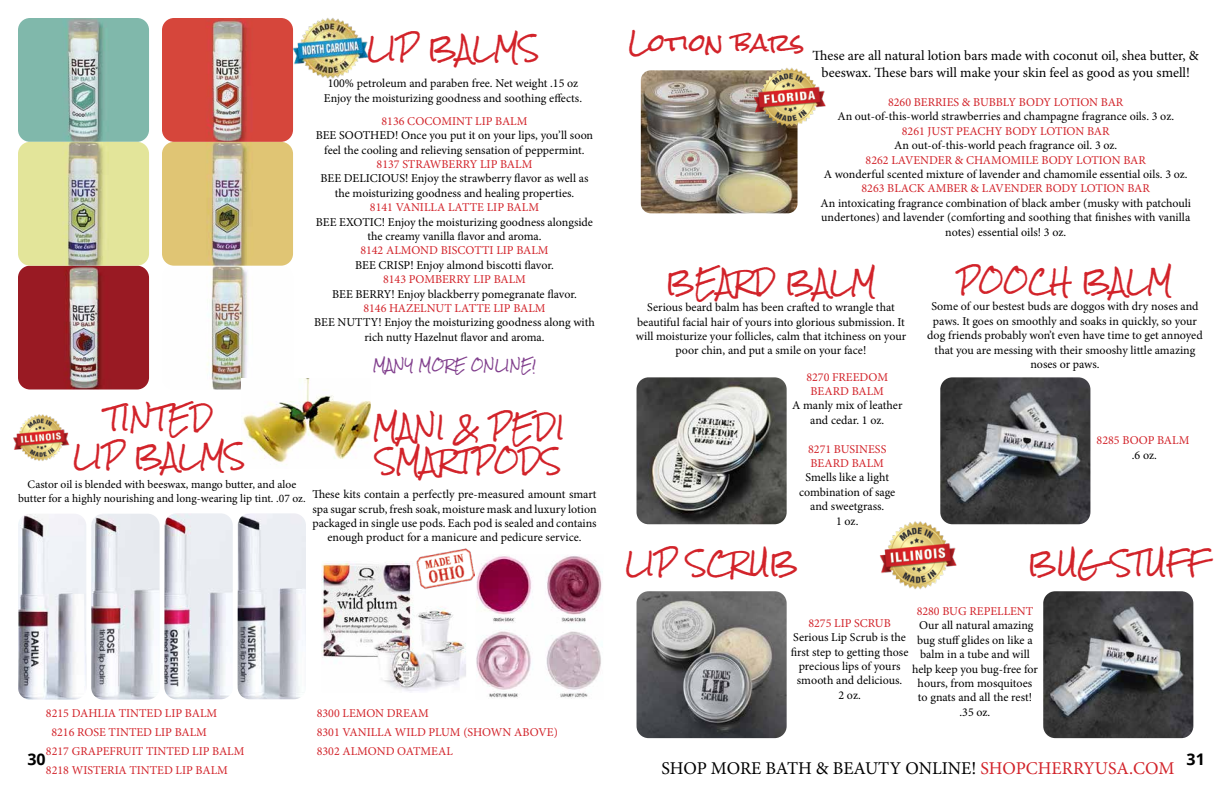
<style>
.page{position:relative;width:1224px;height:792px;background:#fff}
.page>*{position:absolute;margin:0;border:0;box-sizing:border-box;transform-origin:0 0}
.t1{font:24px/37.8px "Rock Salt Pro";color:#d2232a;text-align:center}
.t2{font:18px "Minion Pro";color:#000}
.t3{font:700 16px "Open Sans";color:#000}
.t4{font:14px/16.8px "Minion Pro";color:#000;text-align:center}
.t5{font:12px/14.4px "Minion Pro";color:#000;text-align:center}
.t6{font:12px/14.4px "Minion Pro";color:#d2232a}
.t7{font:12px "Rock Salt Pro";color:#813f8d}
.t8{font:11.5px/14.4px "Minion Pro";letter-spacing:-.005em;color:#000;text-align:center}
.s1{color:#d2232a}
</style>
<div class="page">
<img style="left:18px;top:18px;width:131px;height:372px">
<img style="left:162px;top:18px;width:131px;height:372px">
<img style="left:637px;top:591px;width:150px;height:147px">
<img style="left:1043px;top:591px;width:150px;height:147px">
<img style="left:18px;top:514px;width:68px;height:186px">
<img style="left:91px;top:514px;width:69px;height:186px">
<img style="left:164px;top:513px;width:69px;height:186px">
<img style="left:238px;top:513px;width:68px;height:186px">
<img style="left:637px;top:377px;width:150px;height:147px">
<img style="left:641px;top:70px;width:157px;height:143px">
<img style="left:940px;top:377px;width:150px;height:147px">
<img style="left:751px;top:67px;width:75px;height:62px">
<img style="left:321px;top:561px;width:145px;height:130px">
<img style="left:476px;top:556px;width:127px;height:143px">
<img style="left:241px;top:379px;width:129px;height:86px">
<img style="left:291px;top:18px;width:78px;height:63px">
<img style="left:879px;top:518px;width:79px;height:71px">
<img style="left:13px;top:414px;width:57px;height:47px">
<img style="left:416px;top:548px;width:59px;height:41px">
<h1 class="t1" style="left:628px;top:25px;width:178px">Lotion bars</h1>
<h1 class="t1" style="left:367px;top:31px;width:174px">LIP BALMS</h1>
<p class="t5" style="left:324px;top:76px;width:260px">100% petroleum and paraben free. Net weight .15 oz<br>Enjoy the moisturizing goodness and soothing effects.</p>
<p class="t6" style="left:382px;top:114px;width:147px">8136 COCOMINT LIP BALM</p>
<p class="t5" style="left:316px;top:128px;width:279px">BEE SOOTHED! Once you put it on your lips, you’ll soon feel the cooling and relieving sensation of peppermint.</p>
<p class="t6" style="left:377px;top:157px;width:157px">8137 STRAWBERRY LIP BALM</p>
<p class="t5" style="left:321px;top:171px;width:269px">BEE DELICIOUS! Enjoy the strawberry flavor as well as the moisturizing goodness and healing properties.</p>
<p class="t6" style="left:370px;top:200px;width:171px">8141 VANILLA LATTE LIP BALM</p>
<p class="t5" style="left:316px;top:215px;width:279px">BEE EXOTIC! Enjoy the moisturizing goodness alongside the creamy vanilla flavor and aroma.</p>
<p class="t6" style="left:360px;top:243px;width:190px">8142 ALMOND BISCOTTI LIP BALM</p>
<p class="t5" style="left:355px;top:258px;width:200px">BEE CRISP! Enjoy almond biscotti flavor.</p>
<p class="t6" style="left:383px;top:272px;width:144px">8143 POMBERRY LIP BALM</p>
<p class="t5" style="left:332px;top:287px;width:246px">BEE BERRY! Enjoy blackberry pomegranate flavor.</p>
<p class="t6" style="left:363px;top:301px;width:184px">8146 HAZELNUT LATTE LIP BALM</p>
<p class="t5" style="left:314px;top:315px;width:282px">BEE NUTTY! Enjoy the moisturizing goodness along with rich nutty Hazelnut flavor and aroma.</p>
<p class="t7" style="left:373px;top:358px;width:165px">MANY MORE ONLINE!</p>
<p class="t4" style="left:813px;top:48px;width:388px">These are all natural lotion bars made with coconut oil, shea butter, &amp; beeswax. These bars will make your skin feel as good as you smell!</p>
<p class="t6" style="left:888px;top:95px;width:237px">8260 BERRIES &amp; BUBBLY BODY LOTION BAR</p>
<p class="t5" style="left:837px;top:109px;width:338px">An out-of-this-world strawberries and champagne fragrance oils. 3 oz.</p>
<p class="t6" style="left:902px;top:124px;width:209px">8261 JUST PEACHY BODY LOTION BAR</p>
<p class="t5" style="left:894px;top:138px;width:225px">An out-of-this-world peach fragrance oil. 3 oz.</p>
<p class="t6" style="left:866px;top:153px;width:282px">8262 LAVENDER &amp; CHAMOMILE BODY LOTION BAR</p>
<p class="t5" style="left:824px;top:167px;width:365px">A wonderful scented mixture of lavender and chamomile essential oils. 3 oz.</p>
<p class="t6" style="left:862px;top:181px;width:290px">8263 BLACK AMBER &amp; LAVENDER BODY LOTION BAR</p>
<p class="t5" style="left:821px;top:196px;width:372px">An intoxicating fragrance combination of black amber (musky with patchouli undertones) and lavender (comforting and soothing that finishes with vanilla notes) essential oils! 3 oz.</p>
<h1 class="t1" style="left:957px;top:264px;width:217px">POOCH BALM</h1>
<p class="t5" style="left:927px;top:299px;width:277px">Some of our bestest buds are doggos with dry noses and paws. It goes on smoothly and soaks in quickly, so your dog friends probably won’t even have time to get annoyed that you are messing with their smooshy little amazing noses or paws.</p>
<h1 class="t1" style="left:666px;top:265px;width:212px">BEARD BALM</h1>
<p class="t5" style="left:636px;top:300px;width:272px">Serious beard balm has been crafted to wrangle that beautiful facial hair of yours into glorious submission. It will moisturize your follicles, calm that itchiness on your poor chin, and put a smile on your face!</p>
<p class="t6" style="left:806px;top:370px;width:83px;text-align:center">8270 FREEDOM<br>BEARD BALM</p>
<p class="t5" style="left:792px;top:398px;width:112px">A manly mix of leather and cedar. 1 oz.</p>
<p class="t6" style="left:808px;top:442px;width:80px">8271 BUSINESS<br>BEARD BALM</p>
<p class="t5" style="left:799px;top:470px;width:98px">Smells like a light combination of sage and sweetgrass.<br>1 oz.</p>
<h1 class="t1" style="left:73px;top:401px;width:174px">TINTED<br>LIP BALMS</h1>
<h1 class="t1" style="left:372px;top:412px;width:194px;line-height:33.3px;text-align:left">MANI &amp; PEDI<br>SMARTPODS</h1>
<p class="t6" style="left:1097px;top:433px;width:94px">8285 BOOP BALM</p>
<p class="t5" style="left:1132px;top:448px;width:27px">.6 oz.</p>
<p class="t8" style="left:18px;top:477px;width:289px">Castor oil is blended with beeswax, mango butter, and aloe butter for a highly nourishing and long-wearing lip tint. .07 oz.</p>
<p class="t5" style="left:312px;top:487px;width:286px">These kits contain a perfectly pre-measured amount smart spa sugar scrub, fresh soak, moisture mask and luxury lotion packaged in single use pods. Each pod is sealed and contains enough product for a manicure and pedicure service.</p>
<h1 class="t1" style="left:625px;top:546px;width:174px">LIP SCRUB</h1>
<h1 class="t1" style="left:1028px;top:546px;width:183px">BUG STUFF</h1>
<p class="t6" style="left:917px;top:604px;width:118px">8280 BUG REPELLENT</p>
<p class="t5" style="left:912px;top:618px;width:127px">Our all natural amazing bug stuff glides on like a balm in a tube and will help keep you bug-free for hours, from mosquitoes to gnats and all the rest! .35 oz.</p>
<p class="t6" style="left:808px;top:616px;width:84px">8275 LIP SCRUB</p>
<p class="t5" style="left:791px;top:630px;width:119px">Serious Lip Scrub is the first step to getting those precious lips of yours smooth and delicious.<br>2 oz.</p>
<p class="t6" style="left:46px;top:706px;width:173px">8215 DAHLIA TINTED LIP BALM</p>
<p class="t6" style="left:51px;top:725px;width:157px">8216 ROSE TINTED LIP BALM</p>
<p class="t6" style="left:46px;top:744px;width:200px">8217 GRAPEFRUIT TINTED LIP BALM</p>
<p class="t6" style="left:46px;top:763px;width:183px">8218 WISTERIA TINTED LIP BALM</p>
<p class="t6" style="left:317px;top:704px;width:243px;line-height:18.9px">8300 LEMON DREAM<br>8301 VANILLA WILD PLUM (SHOWN ABOVE)<br>8302 ALMOND OATMEAL</p>
<h3 class="t3" style="left:27px;top:748px;width:20px">30</h3>
<h3 class="t3" style="left:1187px;top:748px;width:20px">31</h3>
<h2 class="t2" style="left:662px;top:756px;width:514px">SHOP MORE BATH &amp; BEAUTY ONLINE! <span class="s1">SHOPCHERRYUSA.COM</span></h2>
</div>
